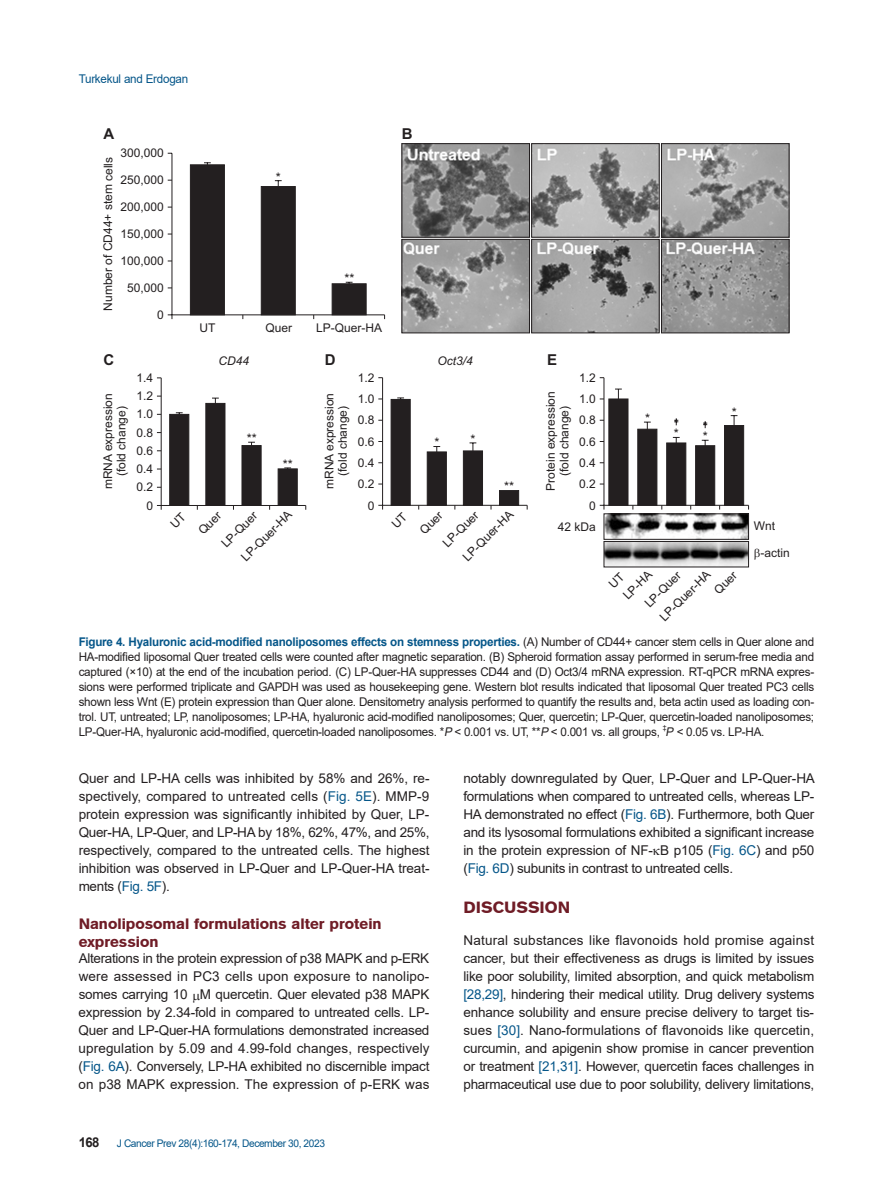
<style>
.page{position:relative;width:893px;height:1191px;background:#fff}
.page>*{position:absolute;margin:0;border:0;box-sizing:border-box;transform-origin:0 0}
.t1{font:16.2px "Gothic 725 BT Black A";color:#6f1c26;scale:1.06 1}
.t2{font:15px/18px "Gothic 725 BT Black A";color:#6f1c26;scale:1.05 1}
.t3{font:700 15px "Arial";color:#231f20}
.t4{font:13.5px/18px "Arial";letter-spacing:-.02em;color:#231f20;text-align:justify}
.t5{font:700 13.5px "Arial";color:#231f20}
.t6{font:12.9px "Arial";color:#231f20}
.t7{font:12px/21.3px "Arial";color:#231f20}
.t8{font:12px "Arial";letter-spacing:-.02em;color:#055689}
.t9{font:italic 12px "Arial";color:#231f20}
.t10{font:10.5px "Arial";letter-spacing:-.04em;color:#055689}
.t11{font:7.05px "Arial";color:#231f20}
.s1{font-weight:700;color:#055689}
.s2{font-style:italic}
.s3{color:#055689}
</style>
<div class="page">
<svg style="left:401px;top:143px;width:389px;height:190px;background:#959595"></svg>
<svg style="left:167px;top:152px;width:218px;height:167px"></svg>
<div style="left:332px;top:283px;width:35px;height:32px;background:#231f20;border:1px solid #231f20"></div>
<svg style="left:378px;top:377px;width:150px;height:132px"></svg>
<div style="left:499px;top:490px;width:20px;height:16px;background:#231f20"></div>
<svg style="left:599px;top:377px;width:150px;height:190px"></svg>
<svg style="left:156px;top:377px;width:151px;height:133px"></svg>
<p class="t8" style="left:79px;top:71px;width:111px">Turkekul and Erdogan</p>
<p class="t3" style="left:104px;top:125px;width:12px">A</p>
<p class="t3" style="left:402px;top:125px;width:12px">B</p>
<p class="t6" style="left:276px;top:172px;width:7px">*</p>
<p class="t7" style="left:120px;top:144px;width:45px">300,000</p>
<p class="t7" style="left:120px;top:171px;width:45px">250,000</p>
<p class="t7" style="left:120px;top:198px;width:45px">200,000</p>
<p class="t7" style="left:120px;top:224px;width:45px">150,000</p>
<p class="t7" style="left:120px;top:251px;width:45px">100,000</p>
<p class="t7" style="left:127px;top:278px;width:38px">50,000</p>
<p class="t7" style="left:99px;top:311px;width:155px;rotate:-90deg">Number of CD44+ stem cells</p>
<p class="t6" style="left:344px;top:274px;width:12px">**</p>
<p class="t7" style="left:157px;top:305px;width:8px">0</p>
<p class="t3" style="left:104px;top:351px;width:12px">C</p>
<p class="t7" style="left:98px;top:489px;width:98px;rotate:-90deg">mRNA expression</p>
<p class="t7" style="left:112px;top:476px;width:72px;rotate:-90deg">(fold change)</p>
<p class="t7" style="left:136px;top:370px;width:18px;line-height:18.1px;text-align:justify">1.4<br>1.2<br>1.0<br>0.8<br>0.6<br>0.4</p>
<p class="t7" style="left:136px;top:478px;width:18px">0.2</p>
<p class="t7" style="left:146px;top:496px;width:8px">0</p>
<p class="t7" style="left:200px;top:318px;width:17px">UT</p>
<p class="t7" style="left:265px;top:318px;width:28px">Quer</p>
<p class="t7" style="left:316px;top:318px;width:68px">LP-Quer-HA</p>
<p class="t9" style="left:218px;top:354px;width:32px">CD44</p>
<p class="t6" style="left:247px;top:434px;width:12px">**</p>
<p class="t6" style="left:283px;top:459px;width:12px">**</p>
<p class="t7" style="left:176px;top:507px;width:28px;line-height:24px;text-indent:-15px;rotate:-45deg">UT<br>Quer</p>
<p class="t7" style="left:219px;top:534px;width:67px;line-height:23.9px;text-indent:-4px;rotate:-45deg">LP-Quer<br>LP-Quer-HA</p>
<p class="t3" style="left:325px;top:351px;width:12px">D</p>
<p class="t7" style="left:320px;top:489px;width:98px;rotate:-90deg">mRNA expression</p>
<p class="t7" style="left:333px;top:476px;width:72px;rotate:-90deg">(fold change)</p>
<p class="t7" style="left:358px;top:368px;width:18px;text-align:justify">1.2<br>1.0<br>0.8<br>0.6<br>0.4</p>
<p class="t7" style="left:358px;top:474px;width:18px">0.2</p>
<p class="t7" style="left:368px;top:496px;width:8px">0</p>
<p class="t9" style="left:437px;top:354px;width:37px">Oct3/4</p>
<p class="t6" style="left:434px;top:438px;width:7px">*</p>
<p class="t6" style="left:471px;top:434px;width:7px">*</p>
<p class="t6" style="left:504px;top:482px;width:12px">**</p>
<p class="t7" style="left:397px;top:507px;width:28px;line-height:24px;text-indent:-15px;rotate:-45deg">UT<br>Quer</p>
<p class="t7" style="left:440px;top:534px;width:67px;line-height:23.9px;text-indent:-4px;rotate:-45deg">LP-Quer<br>LP-Quer-HA</p>
<p class="t3" style="left:547px;top:351px;width:12px">E</p>
<p class="t7" style="left:579px;top:368px;width:18px;text-align:justify">1.2<br>1.0<br>0.8<br>0.6<br>0.4</p>
<p class="t7" style="left:541px;top:491px;width:101px;rotate:-90deg">Protein expression</p>
<p class="t7" style="left:555px;top:476px;width:72px;rotate:-90deg">(fold change)</p>
<p class="t7" style="left:558px;top:496px;width:40px;text-align:right">0<br>42 kDa</p>
<p class="t7" style="left:579px;top:474px;width:18px">0.2</p>
<p class="t6" style="left:645px;top:413px;width:7px">*</p>
<p class="t6" style="left:674px;top:429px;width:7px">*</p>
<p class="t6" style="left:703px;top:432px;width:7px">*</p>
<p class="t6" style="left:732px;top:407px;width:7px">*</p>
<p class="t7" style="left:605px;top:580px;width:39px;line-height:18px;rotate:-45deg">UT<br>LP-HA</p>
<p class="t7" style="left:640px;top:599px;width:68px;line-height:20.4px;rotate:-45deg">LP-Quer<br>LP-Quer-HA</p>
<p class="t7" style="left:709px;top:585px;width:28px;rotate:-45deg">Quer</p>
<p class="t7" style="left:754px;top:516px;width:23px">Wnt</p>
<p class="t7" style="left:760px;top:543px;width:31px">-actin</p>
<p class="t7" style="left:79px;top:634px;width:737px;line-height:15px;text-align:justify"><span class="s1">Figure 4. Hyaluronic acid-modified nanoliposomes effects on stemness properties.</span> (A) Number of CD44+ cancer stem cells in Quer alone and HA-modified liposomal Quer treated cells were counted after magnetic separation. (B) Spheroid formation assay performed in serum-free media and captured (×10) at the end of the incubation period. (C) LP-Quer-HA suppresses CD44 and (D) Oct3/4 mRNA expression. RT-qPCR mRNA expres&shy;sions were performed triplicate and GAPDH was used as housekeeping gene. Western blot results indicated that liposomal Quer treated PC3 cells shown less Wnt (E) protein expression than Quer alone. Densitometry analysis performed to quantify the results and, beta actin used as loading con&shy;trol. UT, untreated; LP, nanoliposomes; LP-HA, hyaluronic acid-modified nanoliposomes; Quer, quercetin; LP-Quer, quercetin-loaded nanoliposomes; LP-Quer-HA, hyaluronic acid-modified, quercetin-loaded nanoliposomes. *<span class="s2">P</span> &lt; 0.001 vs. UT, **<span class="s2">P</span> &lt; 0.001 vs. all groups,</p>
<p class="t11" style="left:663px;top:722px;width:5px">‡</p>
<p class="t7" style="left:666px;top:721px;width:100px"><span class="s2">P</span> &lt; 0.05 vs. LP-HA.</p>
<p class="t4" style="left:79px;top:769px;width:352px">Quer and LP-HA cells was inhibited by 58% and 26%, re&shy;spectively, compared to untreated cells (<span class="s3">Fig. 5E</span>). MMP-9 protein expression was significantly inhibited by Quer, LP-Quer-HA, LP-Quer, and LP-HA by 18%, 62%, 47%, and 25%, respectively, compared to the untreated cells. The highest inhibition was observed in LP-Quer and LP-Quer-HA treat&shy;ments (<span class="s3">Fig. 5F</span>).</p>
<p class="t2" style="left:79px;top:914px;width:290px">Nanoliposomal formulations alter protein expression</p>
<p class="t4" style="left:79px;top:949px;width:352px">Alterations in the protein expression of p38 MAPK and p-ERK were assessed in PC3 cells upon exposure to nanolipo&shy;somes carrying 10 M quercetin. Quer elevated p38 MAPK expression by 2.34-fold in compared to untreated cells. LP-Quer and LP-Quer-HA formulations demonstrated increased upregulation by 5.09 and 4.99-fold changes, respectively (<span class="s3">Fig. 6A</span>). Conversely, LP-HA exhibited no discernible impact on p38 MAPK expression. The expression of p-ERK was</p>
<p class="t5" style="left:79px;top:1132px;width:22px">168</p>
<p class="t10" style="left:117px;top:1136px;width:210px">J Cancer Prev 28(4):160-174, December 30, 2023</p>
<p class="t4" style="left:463px;top:769px;width:353px">notably downregulated by Quer, LP-Quer and LP-Quer-HA formulations when compared to untreated cells, whereas LP-HA demonstrated no effect (<span class="s3">Fig. 6B</span>). Furthermore, both Quer and its lysosomal formulations exhibited a significant increase in the protein expression of NF- B p105 (<span class="s3">Fig. 6C</span>) and p50 (<span class="s3">Fig. 6D</span>) subunits in contrast to untreated cells.</p>
<p class="t1" style="left:463px;top:897px;width:102px">DISCUSSION</p>
<p class="t4" style="left:463px;top:931px;width:352px">Natural substances like flavonoids hold promise against cancer, but their effectiveness as drugs is limited by issues like poor solubility, limited absorption, and quick metabolism <span class="s3">[28,29]</span>, hindering their medical utility. Drug delivery systems enhance solubility and ensure precise delivery to target tis&shy;sues <span class="s3">[30]</span>. Nano-formulations of flavonoids like quercetin, curcumin, and apigenin show promise in cancer prevention or treatment <span class="s3">[21,31]</span>. However, quercetin faces challenges in pharmaceutical use due to poor solubility, delivery limitations,</p>
</div>
